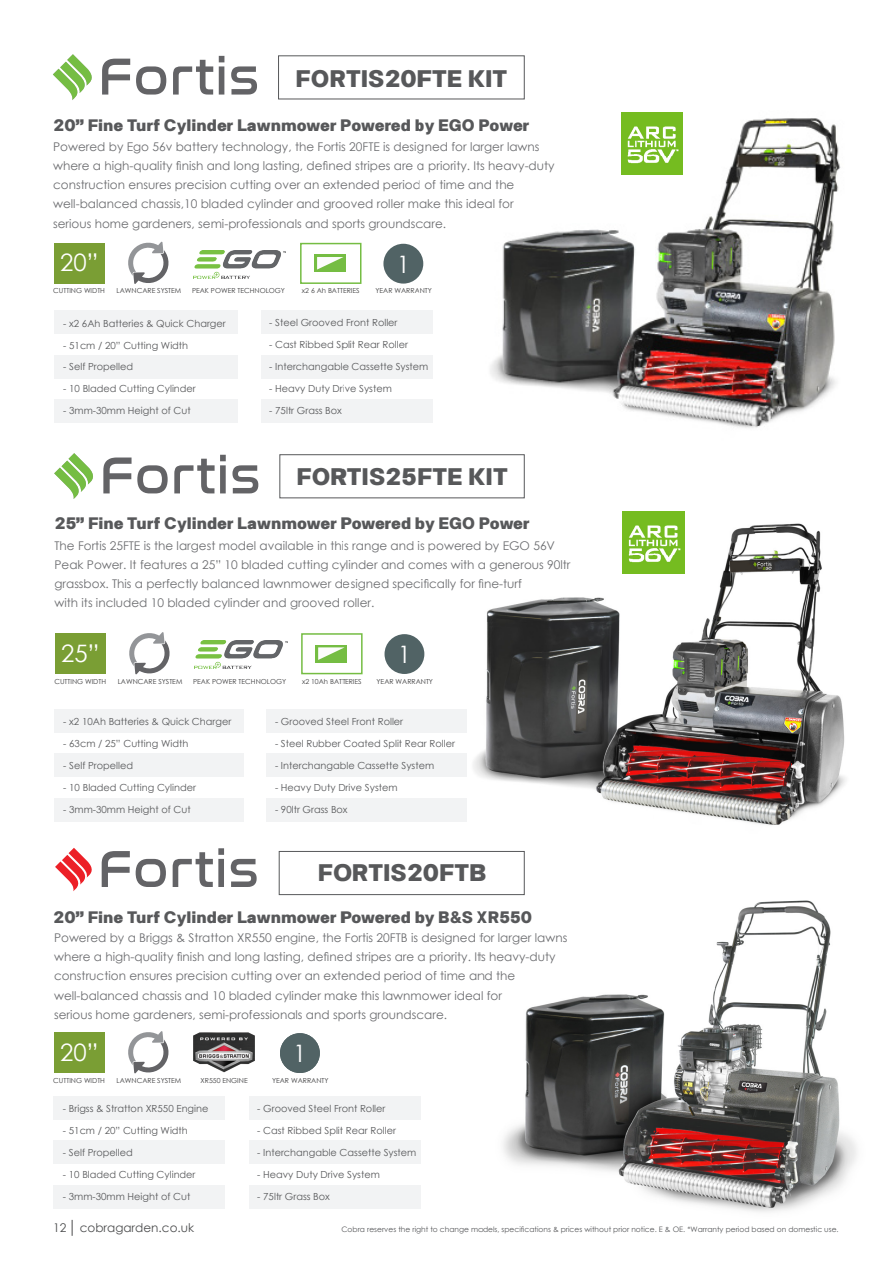
<style>
.page{position:relative;width:893px;height:1263px;background:#fff}
.page>*{position:absolute;margin:0;border:0;box-sizing:border-box;transform-origin:0 0}
.t1{font:900 24px "Halenoir Text";color:#57585a}
.t2{font:24px "Century Gothic";color:#fff}
.t3{font:900 16.65px "Halenoir Text";letter-spacing:-.005em;color:#57585a}
.t4{font:12px/19px "Century Gothic";color:#6c6d70}
.t5{font:12px "Century Gothic";color:#4b4c4d}
.t6{font:9.75px "Century Gothic";color:#57585a}
.t7{font:7.5px "Century Gothic";color:#57585a}
.t8{font:6.9px "Century Gothic";color:#3e3e3f}
</style>
<div class="page">
<svg style="left:72px;top:1220px;width:1px;height:16px"></svg>
<div style="left:279px;top:851px;width:246px;height:44px;border:1px solid #57585a"></div>
<svg style="left:102px;top:851px;width:28px;height:36px"></svg>
<svg style="left:136px;top:859px;width:30px;height:28px"></svg>
<svg style="left:173px;top:848px;width:51px;height:39px"></svg>
<svg style="left:231px;top:859px;width:26px;height:28px"></svg>
<svg style="left:55px;top:848px;width:37px;height:43px"></svg>
<div style="left:54px;top:1032px;width:50px;height:41px;background:#7a9e34"></div>
<div style="left:280px;top:1033px;width:40px;height:40px;background:#516365;border-radius:50%"></div>
<svg style="left:128px;top:1031px;width:41px;height:43px"></svg>
<img style="left:193px;top:1032px;width:62px;height:40px">
<div style="left:54px;top:1096px;width:171px;height:23px;background:#f2f3f4"></div>
<div style="left:54px;top:1141px;width:171px;height:23px;background:#f2f3f4"></div>
<div style="left:54px;top:1185px;width:171px;height:23px;background:#f2f3f4"></div>
<div style="left:249px;top:1096px;width:172px;height:23px;background:#f2f3f4"></div>
<div style="left:249px;top:1141px;width:172px;height:23px;background:#f2f3f4"></div>
<div style="left:249px;top:1185px;width:172px;height:23px;background:#f2f3f4"></div>
<div style="left:54px;top:243px;width:50px;height:41px;background:#7a9e34"></div>
<div style="left:383px;top:244px;width:40px;height:40px;background:#516365;border-radius:50%"></div>
<div style="left:278px;top:55px;width:247px;height:44px;border:1px solid #57585a"></div>
<svg style="left:102px;top:59px;width:28px;height:36px"></svg>
<svg style="left:136px;top:66px;width:30px;height:29px"></svg>
<svg style="left:173px;top:60px;width:40px;height:35px"></svg>
<svg style="left:219px;top:56px;width:5px;height:39px"></svg>
<svg style="left:231px;top:66px;width:26px;height:29px"></svg>
<svg style="left:128px;top:241px;width:41px;height:43px"></svg>
<svg style="left:53px;top:54px;width:39px;height:46px"></svg>
<div style="left:300px;top:243px;width:61px;height:41px;border:2px solid #75bd43"></div>
<div style="left:314px;top:254px;width:32px;height:18px;background:#75bd43"></div>
<svg style="left:317px;top:257px;width:26px;height:13px"></svg>
<img style="left:193px;top:250px;width:93px;height:29px">
<img style="left:420px;top:55px;width:421px;height:289px">
<div style="left:54px;top:310px;width:183px;height:24px;background:#f2f3f4"></div>
<div style="left:54px;top:355px;width:183px;height:23px;background:#f2f3f4"></div>
<div style="left:54px;top:399px;width:183px;height:24px;background:#f2f3f4"></div>
<div style="left:261px;top:310px;width:172px;height:24px;background:#f2f3f4"></div>
<div style="left:261px;top:355px;width:172px;height:23px;background:#f2f3f4"></div>
<div style="left:261px;top:399px;width:172px;height:24px;background:#f2f3f4"></div>
<div style="left:279px;top:454px;width:246px;height:44px;border:1px solid #57585a"></div>
<svg style="left:103px;top:457px;width:65px;height:36px"></svg>
<svg style="left:174px;top:455px;width:52px;height:38px"></svg>
<svg style="left:232px;top:465px;width:26px;height:28px"></svg>
<svg style="left:54px;top:453px;width:39px;height:46px"></svg>
<div style="left:55px;top:633px;width:50px;height:41px;background:#7a9e34"></div>
<svg style="left:129px;top:632px;width:41px;height:43px"></svg>
<div style="left:301px;top:633px;width:62px;height:41px;border:2px solid #75bd43"></div>
<div style="left:316px;top:645px;width:31px;height:17px;background:#75bd43"></div>
<svg style="left:318px;top:647px;width:26px;height:13px"></svg>
<img style="left:194px;top:640px;width:93px;height:29px">
<img style="left:344px;top:344px;width:502px;height:552px">
<div style="left:54px;top:709px;width:190px;height:23px;background:#f2f3f4"></div>
<div style="left:54px;top:753px;width:190px;height:24px;background:#f2f3f4"></div>
<div style="left:54px;top:798px;width:190px;height:23px;background:#f2f3f4"></div>
<div style="left:267px;top:709px;width:199px;height:23px;background:#f2f3f4"></div>
<div style="left:267px;top:753px;width:199px;height:24px;background:#f2f3f4"></div>
<div style="left:267px;top:798px;width:199px;height:23px;background:#f2f3f4"></div>
<img style="left:480px;top:836px;width:377px;height:376px">
<p class="t1" style="left:295px;top:63px;width:213px">FORTIS20FTE KIT</p>
<p class="t3" style="left:53px;top:114px;width:478px">20” Fine Turf Cylinder Lawnmower Powered by EGO Power</p>
<p class="t4" style="left:53px;top:137px;width:503px">Powered by Ego 56v battery technology, the Fortis 20FTE is designed for larger lawns where a high-quality finish and long lasting, defined stripes are a priority. Its heavy-duty construction ensures precision cutting over an extended period of time and the well-balanced chassis,10 bladed cylinder and grooved roller make this ideal for serious home gardeners, semi-professionals and sports groundscare.</p>
<p class="t2" style="left:60px;top:246px;width:40px">20”</p>
<p class="t2" style="left:397px;top:247px;width:15px">1</p>
<p class="t8" style="left:375px;top:286px;width:58px">YEAR WARRANTY</p>
<p class="t8" style="left:117px;top:286px;width:66px">LAWNCARE SYSTEM</p>
<p class="t8" style="left:192px;top:286px;width:95px">PEAK POWER TECHNOLOGY</p>
<p class="t8" style="left:302px;top:286px;width:59px">x2 6 Ah BATTERIES</p>
<p class="t6" style="left:269px;top:316px;width:130px">- Steel Grooved Front Roller</p>
<p class="t6" style="left:269px;top:338px;width:140px">- Cast Ribbed Split Rear Roller</p>
<p class="t6" style="left:269px;top:360px;width:161px">- Interchangable Cassette System</p>
<p class="t6" style="left:269px;top:382px;width:124px">- Heavy Duty Drive System</p>
<p class="t6" style="left:269px;top:404px;width:74px">- 75ltr Grass Box</p>
<p class="t8" style="left:53px;top:286px;width:53px">CUTTING WIDTH</p>
<p class="t6" style="left:63px;top:316px;width:164px">- x2 6Ah Batteries &amp; Quick Charger</p>
<p class="t6" style="left:63px;top:338px;width:126px">- 51cm / 20” Cutting Width</p>
<p class="t6" style="left:63px;top:360px;width:71px">- Self Propelled</p>
<p class="t6" style="left:63px;top:382px;width:134px">- 10 Bladed Cutting Cylinder</p>
<p class="t6" style="left:63px;top:404px;width:129px">- 3mm-30mm Height of Cut</p>
<p class="t1" style="left:296px;top:462px;width:213px">FORTIS25FTE KIT</p>
<p class="t3" style="left:55px;top:513px;width:477px">25” Fine Turf Cylinder Lawnmower Powered by EGO Power</p>
<p class="t4" style="left:54px;top:536px;width:518px">The Fortis 25FTE is the largest model available in this range and is powered by EGO 56V Peak Power. It features a 25” 10 bladed cutting cylinder and comes with a generous 90ltr grassbox. This a perfectly balanced lawnmower designed specifically for fine-turf<br>with its included 10 bladed cylinder and grooved roller.</p>
<p class="t2" style="left:61px;top:636px;width:40px">25”</p>
<p class="t2" style="left:398px;top:637px;width:15px">1</p>
<p class="t8" style="left:118px;top:676px;width:66px">LAWNCARE SYSTEM</p>
<p class="t8" style="left:193px;top:676px;width:95px">PEAK POWER TECHNOLOGY</p>
<p class="t8" style="left:302px;top:676px;width:61px">x2 10Ah BATTERIES</p>
<p class="t8" style="left:377px;top:676px;width:58px">YEAR WARRANTY</p>
<p class="t6" style="left:275px;top:715px;width:130px">- Grooved Steel Front Roller</p>
<p class="t6" style="left:275px;top:736px;width:181px">- Steel Rubber Coated Split Rear Roller</p>
<p class="t6" style="left:275px;top:758px;width:161px">- Interchangable Cassette System</p>
<p class="t6" style="left:275px;top:780px;width:124px">- Heavy Duty Drive System</p>
<p class="t6" style="left:275px;top:802px;width:74px">- 90ltr Grass Box</p>
<p class="t8" style="left:54px;top:676px;width:53px">CUTTING WIDTH</p>
<p class="t6" style="left:63px;top:715px;width:169px">- x2 10Ah Batteries &amp; Quick Charger</p>
<p class="t6" style="left:63px;top:737px;width:126px">- 63cm / 25” Cutting Width</p>
<p class="t6" style="left:63px;top:759px;width:71px">- Self Propelled</p>
<p class="t6" style="left:63px;top:780px;width:134px">- 10 Bladed Cutting Cylinder</p>
<p class="t6" style="left:63px;top:802px;width:129px">- 3mm-30mm Height of Cut</p>
<p class="t1" style="left:318px;top:857px;width:169px">FORTIS20FTB</p>
<p class="t3" style="left:53px;top:907px;width:480px">20” Fine Turf Cylinder Lawnmower Powered by B&amp;S XR550</p>
<p class="t4" style="left:54px;top:928px;width:515px">Powered by a Briggs &amp; Stratton XR550 engine, the Fortis 20FTB is designed for larger lawns where a high-quality finish and long lasting, defined stripes are a priority. Its heavy-duty construction ensures precision cutting over an extended period of time and the well-balanced chassis and 10 bladed cylinder make this lawnmower ideal for<br>serious home gardeners, semi-professionals and sports groundscare.</p>
<p class="t2" style="left:60px;top:1035px;width:40px">20”</p>
<p class="t2" style="left:293px;top:1036px;width:15px">2</p>
<p class="t8" style="left:272px;top:1075px;width:58px">YEAR WARRANTY</p>
<p class="t2" style="left:293px;top:1037px;width:15px">1</p>
<p class="t8" style="left:117px;top:1075px;width:66px">LAWNCARE SYSTEM</p>
<p class="t8" style="left:201px;top:1075px;width:49px">XR550 ENGINE</p>
<p class="t8" style="left:53px;top:1075px;width:53px">CUTTING WIDTH</p>
<p class="t6" style="left:63px;top:1102px;width:147px">- Brigss &amp; Stratton XR550 Engine</p>
<p class="t6" style="left:63px;top:1124px;width:126px">- 51cm / 20” Cutting Width</p>
<p class="t6" style="left:63px;top:1146px;width:71px">- Self Propelled</p>
<p class="t6" style="left:63px;top:1168px;width:134px">- 10 Bladed Cutting Cylinder</p>
<p class="t6" style="left:63px;top:1190px;width:129px">- 3mm-30mm Height of Cut</p>
<p class="t6" style="left:257px;top:1102px;width:130px">- Grooved Steel Front Roller</p>
<p class="t6" style="left:257px;top:1124px;width:140px">- Cast Ribbed Split Rear Roller</p>
<p class="t6" style="left:257px;top:1145px;width:161px">- Interchangable Cassette System</p>
<p class="t6" style="left:257px;top:1167px;width:124px">- Heavy Duty Drive System</p>
<p class="t6" style="left:257px;top:1189px;width:74px">- 75ltr Grass Box</p>
<p class="t5" style="left:53px;top:1219px;width:143px">12 cobragarden.co.uk</p>
<p class="t7" style="left:342px;top:1224px;width:499px">Cobra reserves the right to change models, specifications &amp; prices without prior notice. E &amp; OE. *Warranty period based on domestic use.</p>
</div>
